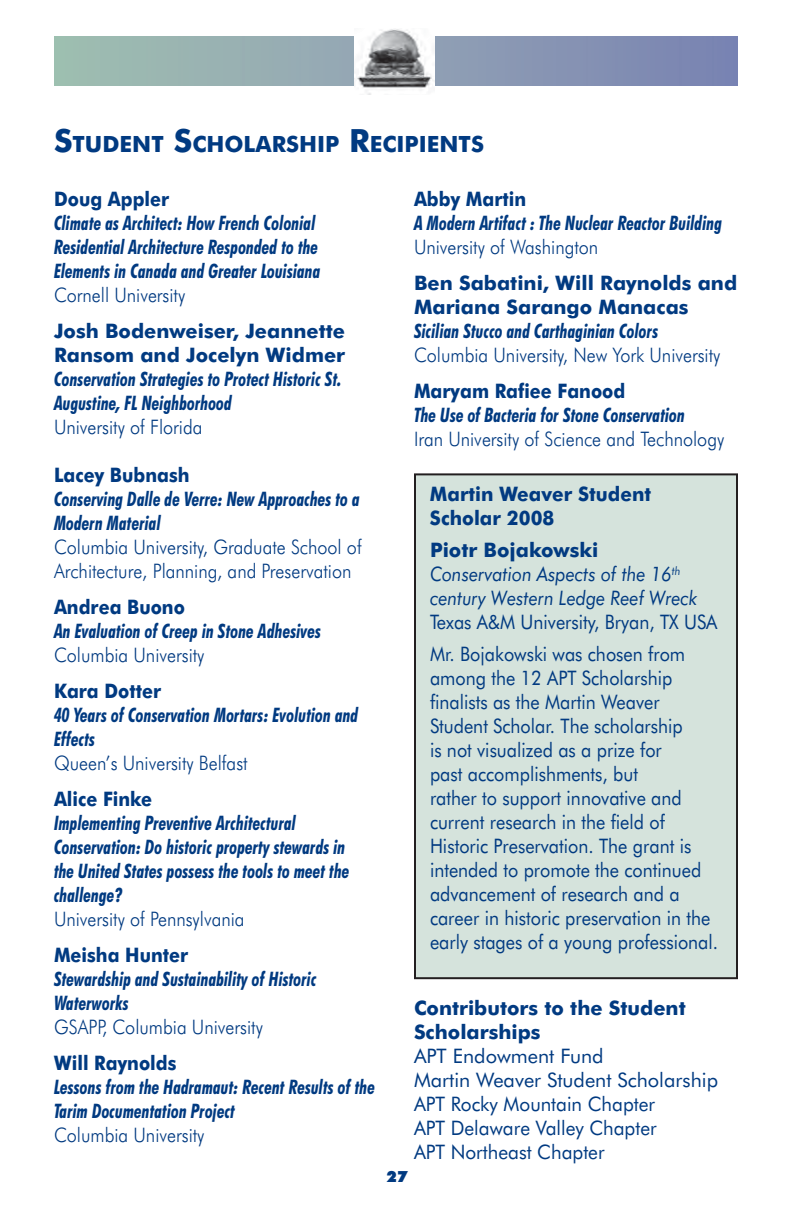
<style>
.page{position:relative;width:792px;height:1224px;background:#fff}
.page>*{position:absolute;margin:0;border:0;box-sizing:border-box;transform-origin:0 0}
.t1{font:700 22.4px "Futura BT";color:#013a81}
.t2{font:italic 700 condensed 20px/24px "Futura BT";color:#013a81;scale:.9 1}
.t3{font:20px/24px "Futura BT";color:#013a81;scale:.9 1}
.t4{font:300 20px/24px "Futura BT";color:#013a81;scale:.9 1}
.t5{font:700 20px/24px "Futura BT";color:#013a81}
.t6{font:20px/24px "Futura BT";color:#013a81}
.t7{font:700 20px "Futura BT";color:#013a81;scale:.9 1}
.t8{font:italic 20px/24px "Futura BT";color:#013a81;scale:.9 1}
.t9{font:700 20px/24px "Futura BT";color:#013a81;scale:.95 1}
.t10{font:900 15.4px "Futura BT";color:#013a81}
.s1{font-size:32px}
.s2{font-weight:700;font-style:normal}
</style>
<div class="page">
<svg style="left:54px;top:36px;width:684px;height:50px;background:#8ea1b2"></svg>
<img style="left:355px;top:29px;width:79px;height:66px">
<div style="left:415px;top:474px;width:322px;height:504px;background:#d5e3dc"></div>
<div style="left:414px;top:473px;width:324px;height:506px;border:2px solid #231f20"></div>
<p class="t1" style="left:54px;top:133px;width:432px"><span class="s1">S</span>TUDENT <span class="s1">S</span>CHOLARSHIP <span class="s1">R</span>ECIPIENTS</p>
<p class="t7" style="left:54px;top:189px;width:130px">Doug Appler</p>
<p class="t2" style="left:54px;top:212px;width:298px">Climate as Architect: How French Colonial<br>Residential Architecture Responded to the<br>Elements in Canada and Greater Louisiana</p>
<p class="t4" style="left:54px;top:284px;width:147px">Cornell University</p>
<p class="t5" style="left:54px;top:319px;width:293px">Josh Bodenweiser, Jeannette<br>Ransom and Jocelyn Widmer</p>
<p class="t2" style="left:54px;top:368px;width:321px">Conservation Strategies to Protect Historic St.<br>Augustine, FL Neighborhood</p>
<p class="t4" style="left:54px;top:416px;width:167px">University of Florida</p>
<p class="t7" style="left:54px;top:465px;width:152px">Lacey Bubnash</p>
<p class="t2" style="left:54px;top:488px;width:341px">Conserving Dalle de Verre: New Approaches to a<br>Modern Material</p>
<p class="t4" style="left:54px;top:536px;width:343px">Columbia University, Graduate School of<br>Architecture, Planning, and Preservation</p>
<p class="t7" style="left:54px;top:597px;width:147px">Andrea Buono</p>
<p class="t2" style="left:54px;top:620px;width:298px">An Evaluation of Creep in Stone Adhesives</p>
<p class="t4" style="left:54px;top:644px;width:169px">Columbia University</p>
<p class="t7" style="left:54px;top:681px;width:121px">Kara Dotter</p>
<p class="t2" style="left:54px;top:704px;width:340px">40 Years of Conservation Mortars: Evolution and<br>Effects</p>
<p class="t4" style="left:54px;top:752px;width:217px">Queen’s University Belfast</p>
<p class="t7" style="left:54px;top:789px;width:111px">Alice Finke</p>
<p class="t2" style="left:54px;top:812px;width:330px">Implementing Preventive Architectural Conservation: Do historic property stewards in the United States possess the tools to meet the challenge?</p>
<p class="t4" style="left:54px;top:908px;width:213px">University of Pennsylvania</p>
<p class="t7" style="left:54px;top:945px;width:151px">Meisha Hunter</p>
<p class="t2" style="left:54px;top:968px;width:293px">Stewardship and Sustainability of Historic<br>Waterworks</p>
<p class="t4" style="left:54px;top:1016px;width:234px">GSAPP, Columbia University</p>
<p class="t7" style="left:54px;top:1053px;width:138px">Will Raynolds</p>
<p class="t2" style="left:54px;top:1076px;width:358px">Lessons from the Hadramaut: Recent Results of the<br>Tarim Documentation Project</p>
<p class="t4" style="left:54px;top:1124px;width:169px">Columbia University</p>
<p class="t7" style="left:414px;top:189px;width:126px">Abby Martin</p>
<p class="t2" style="left:414px;top:212px;width:344px">A Modern Artifact : The Nuclear Reactor Building</p>
<p class="t4" style="left:414px;top:236px;width:206px">University of Washington</p>
<p class="t5" style="left:414px;top:272px;width:325px">Ben Sabatini, Will Raynolds and<br>Mariana Sarango Manacas</p>
<p class="t2" style="left:414px;top:320px;width:273px">Sicilian Stucco and Carthaginian Colors</p>
<p class="t4" style="left:414px;top:344px;width:342px">Columbia University, New York University</p>
<p class="t7" style="left:414px;top:381px;width:236px">Maryam Rafiee Fanood</p>
<p class="t2" style="left:414px;top:404px;width:303px">The Use of Bacteria for Stone Conservation</p>
<p class="t4" style="left:414px;top:428px;width:346px">Iran University of Science and Technology</p>
<p class="t9" style="left:430px;top:483px;width:234px">Martin Weaver Student<br>Scholar 2008</p>
<p class="t8" style="left:430px;top:539px;width:299px"><span class="s2">Piotr Bojakowski<br></span>Conservation Aspects of the 16<sup>th </sup>century Western Ledge Reef Wreck</p>
<p class="t3" style="left:430px;top:607px;width:321px;line-height:32px">Texas A&amp;M University, Bryan, TX USA<br>Mr. Bojakowski was chosen from</p>
<p class="t3" style="left:430px;top:667px;width:322px">among the 12 APT Scholarship finalists as the Martin Weaver<br>Student Scholar. The scholarship<br>is not visualized as a prize for<br>past accomplishments, but<br>rather to support innovative and current research in the field of<br>Historic Preservation. The grant is intended to promote the continued advancement of research and a career in historic preservation in the early stages of a young professional.</p>
<p class="t5" style="left:414px;top:997px;width:273px">Contributors to the Student<br>Scholarships</p>
<p class="t6" style="left:414px;top:1045px;width:306px">APT Endowment Fund<br>Martin Weaver Student Scholarship<br>APT Rocky Mountain Chapter<br>APT Delaware Valley Chapter<br>APT Northeast Chapter</p>
<p class="t10" style="left:386px;top:1169px;width:23px">27</p>
</div>
